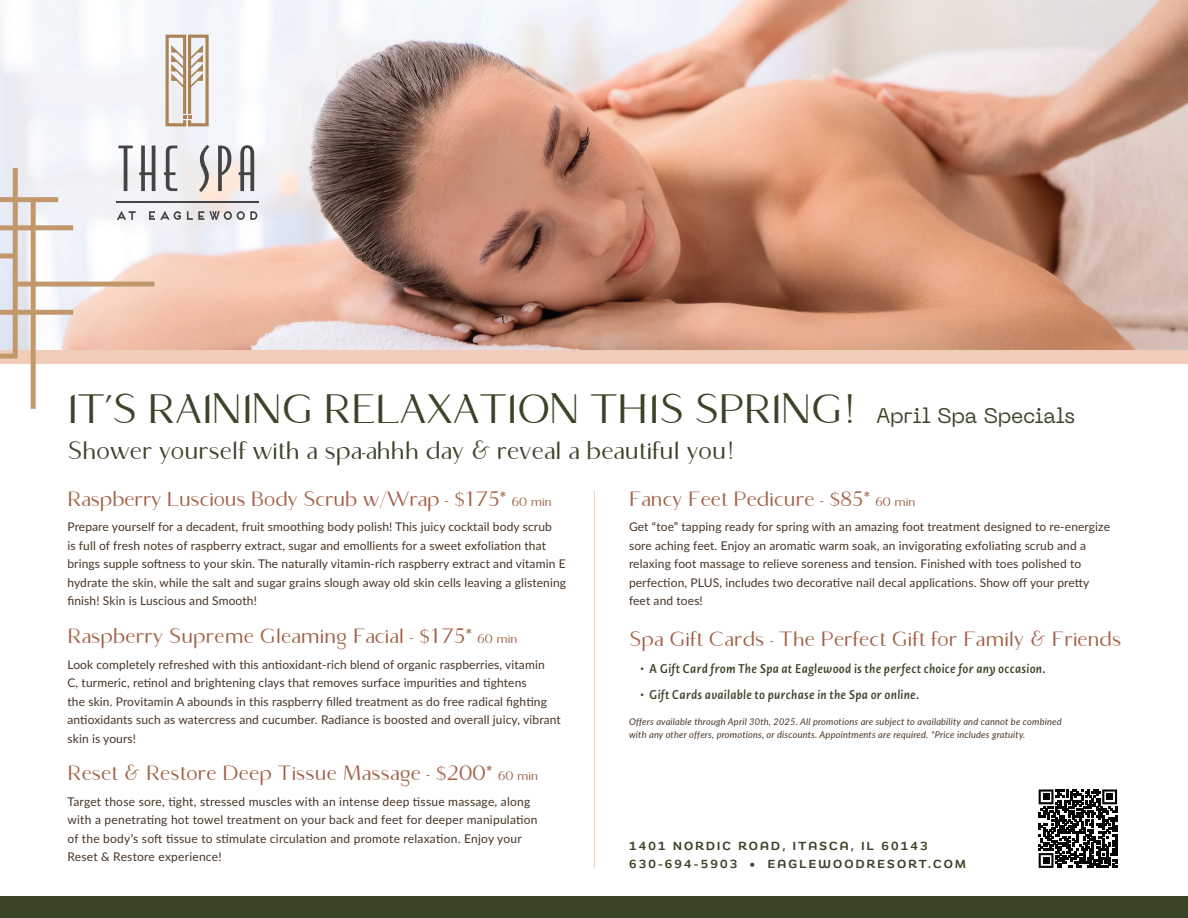
<style>
.page{position:relative;width:1188px;height:918px;background:#fff}
.page>*{position:absolute;margin:0;border:0;box-sizing:border-box;transform-origin:0 0}
.t1{font:39.75px "Chic Societe Sans";letter-spacing:-.01em;color:#3a4528}
.t2{font:24px "Chic Societe Sans";letter-spacing:.005em;color:#3a4528}
.t3{font:19.95px "Chic Societe Sans";letter-spacing:.01em;color:#a26046}
.t4{font:italic 600 12.45px "Novel Sans Pro";letter-spacing:.02em;color:#3a4528}
.t5{font:12px/18.5px "Lato";letter-spacing:.01em;color:#483526}
.t6{font:600 12px/18px "Remora Sans W3";letter-spacing:.18em;color:#3a4528}
.t7{font:italic 9.3px/13px "Lato";letter-spacing:.02em;color:#483526}
.s1{font-family:"PP Neue Machina";font-size:21px}
.s2{font-size:12px}
</style>
<div class="page">
<div style="left:0;top:266px;width:1188px;height:98px;background:#f1cdb9"></div>
<img style="left:0;top:0;width:1188px;height:350px">
<hr style="left:116px;top:202px;width:142px;height:1px;background:#434545">
<svg style="left:187px;top:211px;width:70px;height:9px"></svg>
<svg style="left:0;top:146px;width:181px;height:263px"></svg>
<svg style="left:199px;top:145px;width:10px;height:47px"></svg>
<svg style="left:218px;top:146px;width:13px;height:45px"></svg>
<svg style="left:239px;top:145px;width:15px;height:46px"></svg>
<svg style="left:166px;top:35px;width:43px;height:91px"></svg>
<div style="left:0;top:897px;width:1188px;height:21px;background:#3a4528"></div>
<hr style="left:594px;top:491px;width:1px;height:378px;background:#f1cdb9">
<svg style="left:1038px;top:789px;width:80px;height:79px"></svg>
<svg style="left:1039px;top:789px;width:78px;height:79px"></svg>
<div style="left:1106px;top:794px;width:7px;height:6px;background:#040503"></div>
<div style="left:1043px;top:857px;width:6px;height:7px;background:#040503"></div>
<h1 class="t1" style="left:68px;top:384px;width:1009px">IT’S RAINING RELAXATION THIS SPRING! <span class="s1">April Spa Specials</span></h1>
<h2 class="t2" style="left:68px;top:436px;width:669px">Shower yourself with a spa-ahhh day &amp; reveal a beautiful you!</h2>
<h3 class="t3" style="left:68px;top:486px;width:486px">Raspberry Luscious Body Scrub w/Wrap - $175* <span class="s2">60 min</span></h3>
<p class="t5" style="left:67px;top:517px;width:500px">Prepare yourself for a decadent, fruit smoothing body polish! This juicy cocktail body scrub<br>is full of fresh notes of raspberry extract, sugar and emollients for a sweet exfoliation that brings supple softness to your skin. The naturally vitamin-rich raspberry extract and vitamin E hydrate the skin, while the salt and sugar grains slough away old skin cells leaving a glistening finish! Skin is Luscious and Smooth!</p>
<h3 class="t3" style="left:68px;top:623px;width:452px">Raspberry Supreme Gleaming Facial - $175* <span class="s2">60 min</span></h3>
<p class="t5" style="left:68px;top:655px;width:495px">Look completely refreshed with this antioxidant-rich blend of organic raspberries, vitamin<br>C, turmeric, retinol and brightening clays that removes surface impurities and tightens<br>the skin. Provitamin A abounds in this raspberry filled treatment as do free radical fighting antioxidants such as watercress and cucumber. Radiance is boosted and overall juicy, vibrant skin is yours!</p>
<h3 class="t3" style="left:68px;top:760px;width:472px">Reset &amp; Restore Deep Tissue Massage - $200* <span class="s2">60 min</span></h3>
<p class="t5" style="left:68px;top:792px;width:472px">Target those sore, tight, stressed muscles with an intense deep tissue massage, along with a penetrating hot towel treatment on your back and feet for deeper manipulation of the body’s soft tissue to stimulate circulation and promote relaxation. Enjoy your Reset &amp; Restore experience!</p>
<h3 class="t3" style="left:629px;top:486px;width:288px">Fancy Feet Pedicure - $85* <span class="s2">60 min</span></h3>
<p class="t5" style="left:629px;top:517px;width:483px">Get “toe” tapping ready for spring with an amazing foot treatment designed to re-energize sore aching feet. Enjoy an aromatic warm soak, an invigorating exfoliating scrub and a relaxing foot massage to relieve soreness and tension. Finished with toes polished to perfection, PLUS, includes two decorative nail decal applications. Show off your pretty feet and toes!</p>
<h3 class="t3" style="left:629px;top:627px;width:494px">Spa Gift Cards - The Perfect Gift for Family &amp; Friends</h3>
<p class="t4" style="left:640px;top:659px;width:407px">• A Gift Card from The Spa at Eaglewood is the perfect choice for any occasion.</p>
<p class="t4" style="left:640px;top:686px;width:280px">• Gift Cards available to purchase in the Spa or online.</p>
<p class="t7" style="left:629px;top:714px;width:434px">Offers available through April 30th, 2025. All promotions are subject to availability and cannot be combined with any other offers, promotions, or discounts. Appointments are required. *Price includes gratuity.</p>
<p class="t6" style="left:629px;top:837px;width:338px">1401 NORDIC ROAD, ITASCA, IL 60143<br>630-694-5903 • EAGLEWOODRESORT.COM</p>
</div>
